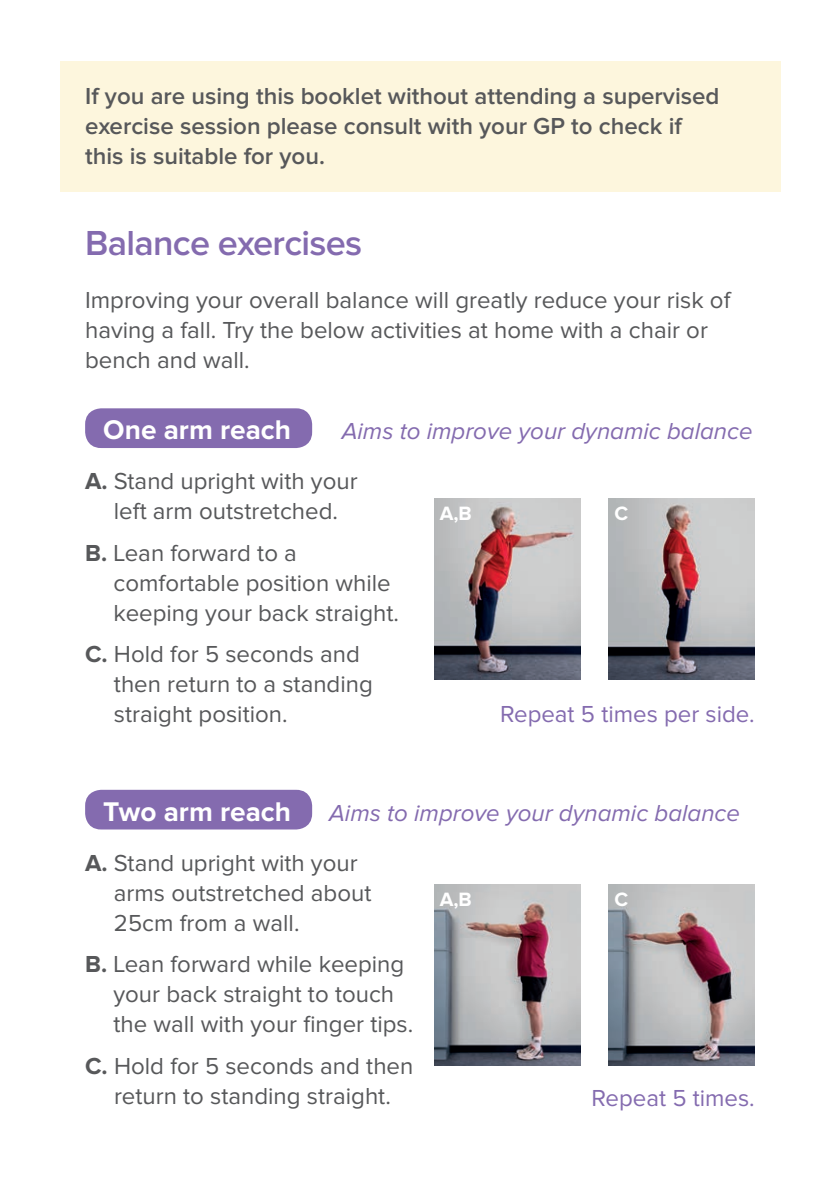
<style>
.page{position:relative;width:840px;height:1191px;background:#fff}
.page>*{position:absolute;margin:0;border:0;box-sizing:border-box;transform-origin:0 0}
.Subhead{font:600 36px "Proxima Nova";letter-spacing:-.02em;color:#846baf}
.t1{font:700 28px "Proxima Nova";color:#fff}
.Body_Text_12pt{font:24px/30px "Proxima Nova";color:#57585a}
.Body_Text_12pt-2{font:600 24px/30px "Proxima Nova";color:#57585a}
.Body_Text_12pt-3{font:italic 24px "Proxima Nova";color:#846baf}
.Body_Text_12pt-4{font:24px "Proxima Nova";color:#846baf}
.Body_Text_12pt-5{font:700 20px "Proxima Nova";color:#fff}
.s1{font-weight:700}
</style>
<div class="page">
<div style="left:60px;top:61px;width:720px;height:130px;background:#fdf6dd"></div>
<img style="left:434px;top:498px;width:146px;height:181px">
<img style="left:434px;top:884px;width:146px;height:181px">
<img style="left:608px;top:498px;width:146px;height:181px">
<img style="left:608px;top:884px;width:146px;height:181px">
<div style="left:85px;top:408px;width:227px;height:40px;background:#846baf;border-radius:16px"></div>
<div style="left:85px;top:790px;width:227px;height:39px;background:#846baf;border-radius:16px"></div>
<p class="Body_Text_12pt-2" style="left:85px;top:82px;width:635px">If you are using this booklet without attending a supervised exercise session please consult with your GP to check if this is suitable for you.</p>
<p class="Subhead" style="left:85px;top:227px;width:278px">Balance exercises</p>
<p class="Body_Text_12pt" style="left:85px;top:286px;width:646px">Improving your overall balance will greatly reduce your risk of having a fall. Try the below activities at home with a chair or bench and wall.</p>
<p class="t1" style="left:103px;top:417px;width:189px">One arm reach</p>
<p class="Body_Text_12pt" style="left:85px;top:467px;width:274px;text-align:center"><span class="s1">A.</span> Stand upright with your left arm outstretched.</p>
<p class="Body_Text_12pt" style="left:113px;top:539px;width:287px;text-indent:-28px"><span class="s1">B.</span> Lean forward to a comfortable position while keeping your back straight.</p>
<p class="Body_Text_12pt" style="left:114px;top:640px;width:260px;text-indent:-29px"><span class="s1">C.</span> Hold for 5 seconds and then return to a standing straight position.</p>
<p class="Body_Text_12pt-3" style="left:341px;top:420px;width:412px">Aims to improve your dynamic balance</p>
<p class="Body_Text_12pt-5" style="left:614px;top:504px;width:15px">C</p>
<p class="Body_Text_12pt-5" style="left:439px;top:504px;width:34px">A,B</p>
<p class="Body_Text_12pt-4" style="left:500px;top:702px;width:256px">Repeat 5 times per side.</p>
<p class="t1" style="left:103px;top:798px;width:189px">Two arm reach</p>
<p class="Body_Text_12pt" style="left:114px;top:849px;width:259px;text-indent:-29px"><span class="s1">A.</span> Stand upright with your arms outstretched about<br>25cm from a wall.</p>
<p class="Body_Text_12pt" style="left:113px;top:950px;width:301px;text-indent:-28px"><span class="s1">B.</span> Lean forward while keeping your back straight to touch the wall with your finger tips.</p>
<p class="Body_Text_12pt" style="left:85px;top:1051px;width:329px;text-align:center"><span class="s1">C.</span> Hold for 5 seconds and then return to standing straight.</p>
<p class="Body_Text_12pt-3" style="left:329px;top:801px;width:412px">Aims to improve your dynamic balance</p>
<p class="Body_Text_12pt-5" style="left:614px;top:889px;width:15px">C</p>
<p class="Body_Text_12pt-5" style="left:439px;top:889px;width:34px">A,B</p>
<p class="Body_Text_12pt-4" style="left:591px;top:1087px;width:165px">Repeat 5 times.</p>
</div>
